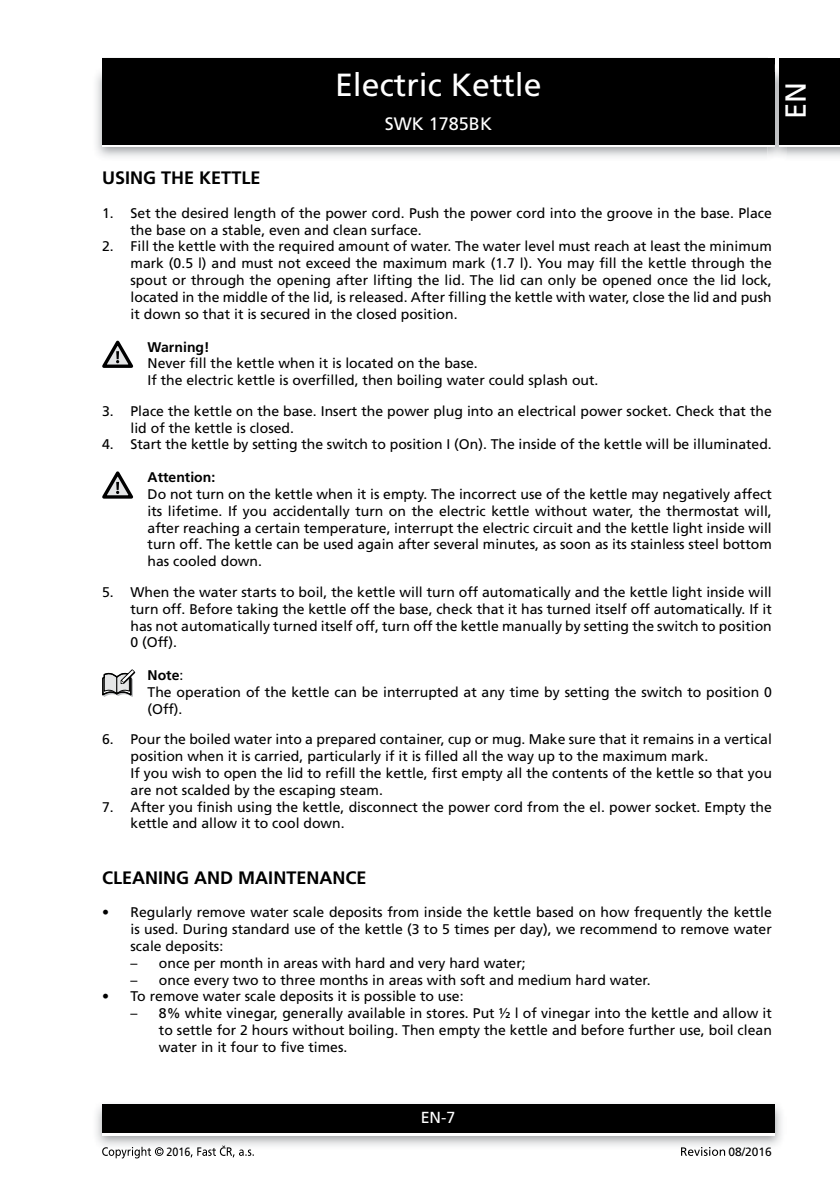
<style>
.page{position:relative;width:840px;height:1191px;background:#fff}
.page>*{position:absolute;margin:0;border:0;box-sizing:border-box;transform-origin:0 0}
.t1{font:32px "Frutiger CE";color:#fff}
.t2{font:29px "Frutiger CE";color:#fff}
.t3{font:700 18px "Frutiger CE";color:#000}
.t4{font:18px "Frutiger CE";color:#fff}
.t5{font:16px "Frutiger CE";color:#fff}
.t6{font:14px/16.8px "Frutiger CE";color:#000}
.t7{font:700 14px "Frutiger CE";color:#000}
.t8{font:12px "Frutiger CE";color:#000}
.t9{font:12px "Frutiger CE";color:#000;scale:.9 1}
.s1{font-weight:700}
</style>
<div class="page">
<img style="left:96px;top:72px;width:743px;height:85px">
<div style="left:102px;top:61px;width:672px;height:86px;background:linear-gradient(to right,#fff,#fff)"></div>
<div style="left:102px;top:58px;width:672px;height:86px;background:#000"></div>
<img style="left:96px;top:1104px;width:686px;height:42px">
<div style="left:102px;top:1107px;width:672px;height:28px;background:linear-gradient(to right,#fff,#fff)"></div>
<div style="left:102px;top:1104px;width:672px;height:28px;background:#000"></div>
<img style="left:767px;top:64px;width:18px;height:93px">
<svg style="left:767px;top:144px;width:7px;height:3px"></svg>
<img style="left:774px;top:70px;width:1px;height:74px">
<img style="left:767px;top:73px;width:7px;height:71px">
<div style="left:778px;top:61px;width:61px;height:86px;background:linear-gradient(to right,#fff,#fff)"></div>
<div style="left:778px;top:58px;width:61px;height:86px;background:#000"></div>
<svg style="left:102px;top:1146px;width:61px;height:12px"></svg>
<svg style="left:190px;top:1145px;width:64px;height:12px"></svg>
<svg style="left:681px;top:1147px;width:43px;height:8px"></svg>
<svg style="left:102px;top:340px;width:31px;height:28px"></svg>
<svg style="left:102px;top:471px;width:31px;height:27px"></svg>
<svg style="left:102px;top:669px;width:33px;height:28px"></svg>
<h1 class="t1" style="left:335px;top:68px;width:208px">Electric Kettle</h1>
<p class="t4" style="left:384px;top:114px;width:109px">SWK 1785BK</p>
<h2 class="t2" style="left:780px;top:119px;width:39px;rotate:-90deg">EN</h2>
<p class="t3" style="left:102px;top:168px;width:149px">USING THE KETTLE</p>
<p class="t6" style="left:130px;top:205px;width:642px;text-indent:-28px">1. Set the desired length of the power cord. Push the power cord into the groove in the base. Place the base on a stable, even and clean surface.</p>
<p class="t6" style="left:130px;top:238px;width:642px;text-align:justify;text-indent:-28px">2. Fill the kettle with the required amount of water. The water level must reach at least the minimum mark (0.5 l) and must not exceed the maximum mark (1.7 l). You may fill the kettle through the spout or through the opening after lifting the lid. The lid can only be opened once the lid lock, located in the middle of the lid, is released. After filling the kettle with water, close the lid and push it down so that it is secured in the closed position.</p>
<p class="t7" style="left:147px;top:339px;width:63px">Warning!</p>
<p class="t6" style="left:147px;top:355px;width:452px">Never fill the kettle when it is located on the base.<br>If the electric kettle is overfilled, then boiling water could splash out.</p>
<p class="t6" style="left:130px;top:403px;width:642px;text-indent:-28px">3. Place the kettle on the base. Insert the power plug into an electrical power socket. Check that the lid of the kettle is closed.</p>
<p class="t6" style="left:102px;top:436px;width:670px">4. Start the kettle by setting the switch to position I (On). The inside of the kettle will be illuminated.</p>
<p class="t7" style="left:147px;top:470px;width:69px">Attention:</p>
<p class="t6" style="left:147px;top:486px;width:625px;text-align:justify">Do not turn on the kettle when it is empty. The incorrect use of the kettle may negatively affect its lifetime. If you accidentally turn on the electric kettle without water, the thermostat will, after reaching a certain temperature, interrupt the electric circuit and the kettle light inside will turn off. The kettle can be used again after several minutes, as soon as its stainless steel bottom has cooled down.</p>
<p class="t6" style="left:130px;top:584px;width:642px;text-align:justify;text-indent:-28px">5. When the water starts to boil, the kettle will turn off automatically and the kettle light inside will turn off. Before taking the kettle off the base, check that it has turned itself off automatically. If it has not automatically turned itself off, turn off the kettle manually by setting the switch to position 0 (Off).</p>
<p class="t6" style="left:147px;top:667px;width:625px"><span class="s1">Note</span>:<br>The operation of the kettle can be interrupted at any time by setting the switch to position 0 (Off).</p>
<p class="t6" style="left:130px;top:731px;width:642px;text-indent:-28px">6. Pour the boiled water into a prepared container, cup or mug. Make sure that it remains in a vertical position when it is carried, particularly if it is filled all the way up to the maximum mark.<br>If you wish to open the lid to refill the kettle, first empty all the contents of the kettle so that you are not scalded by the escaping steam.</p>
<p class="t6" style="left:130px;top:798px;width:642px;text-indent:-28px">7. After you finish using the kettle, disconnect the power cord from the el. power socket. Empty the kettle and allow it to cool down.</p>
<p class="t3" style="left:102px;top:868px;width:23px">CLEAN</p>
<p class="t3" style="left:158px;top:868px;width:151px">ING AN D MAINTENAN</p>
<p class="t3" style="left:345px;top:868px;width:20px">CE</p>
<p class="t6" style="left:130px;top:904px;width:642px;text-align:justify;text-indent:-28px">• Regularly remove water scale deposits from inside the kettle based on how frequently the kettle is used. During standard use of the kettle (3 to 5 times per day), we recommend to remove water scale deposits:</p>
<p class="t6" style="left:130px;top:954px;width:396px">– once per month in areas with hard and very hard water;</p>
<p class="t6" style="left:130px;top:971px;width:521px">– once every two to three months in areas with soft and medium hard water.</p>
<p class="t6" style="left:102px;top:988px;width:363px">• To remove water scale deposits it is possible to use:</p>
<p class="t6" style="left:159px;top:1005px;width:614px;text-align:justify;text-indent:-28px">– 8% white vinegar, generally available in stores. Put ½ l of vinegar into the kettle and allow it to settle for 2 hours without boiling. Then empty the kettle and before further use, boil clean water in it four to five times.</p>
<p class="t5" style="left:420px;top:1109px;width:36px">EN-7</p>
<p class="t9" style="left:166px;top:1145px;width:28px">2016</p>
<p class="t8" style="left:728px;top:1145px;width:45px">08/2016</p>
</div>
